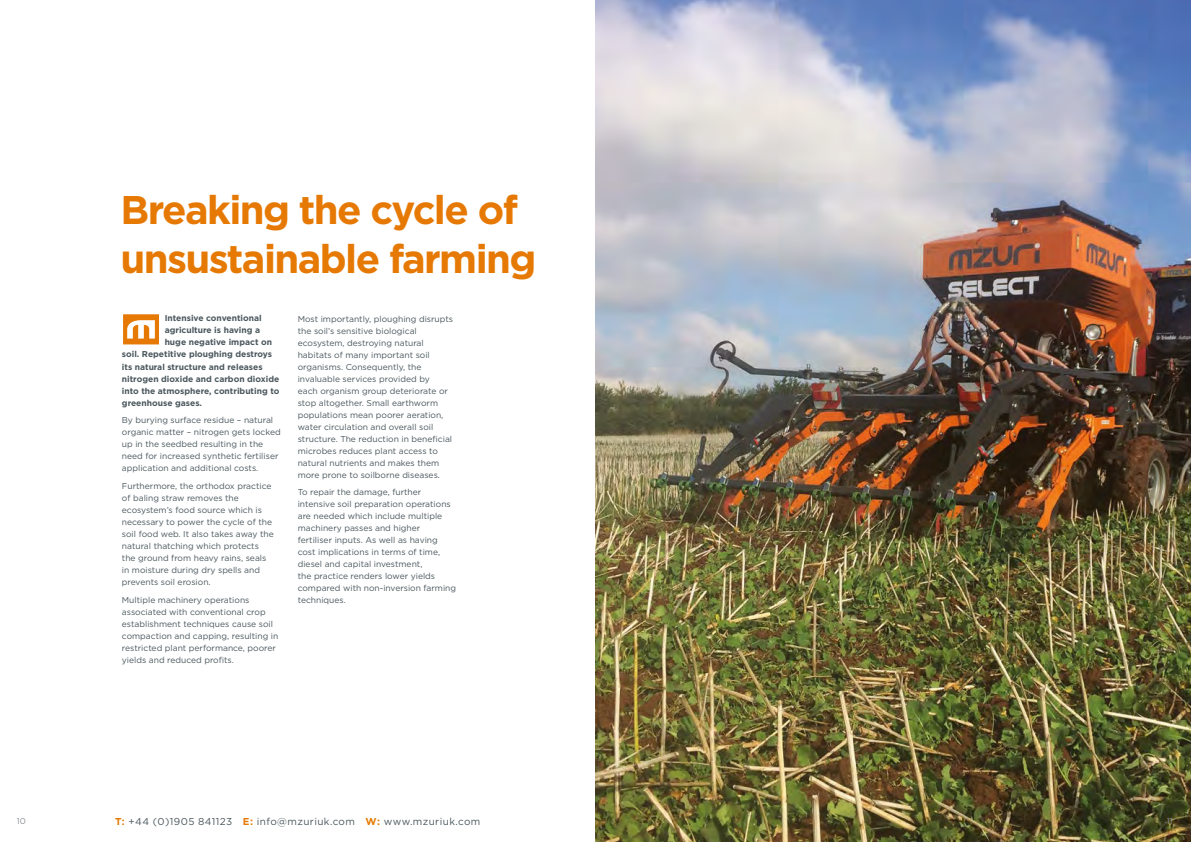
<style>
.page{position:relative;width:1191px;height:842px;background:#fff}
.page>*{position:absolute;margin:0;border:0;box-sizing:border-box;transform-origin:0 0}
.t1{font:700 40px/49px "Gotham";letter-spacing:-.04em;color:#e67903}
.t2{font:10px "Gotham";letter-spacing:.04em;color:#4a575d}
.t3{font:8.5px/12px "Gotham";color:#4a575d}
.t4{font:700 8.5px "Gotham";color:#4a575d}
.t5{font:8.5px "Gotham";color:#898f94}
.s1{font-weight:700;color:#e67903}
</style>
<div class="page">
<img style="left:595px;top:0;width:596px;height:842px">
<svg style="left:123px;top:314px;width:36px;height:30px"></svg>
<h1 class="t1" style="left:120px;top:185px;width:417px">Breaking the cycle of unsustainable farming</h1>
<p class="t4" style="left:165px;top:313px;width:98px">Intensive conventional</p>
<p class="t4" style="left:165px;top:325px;width:97px">agriculture is having a</p>
<p class="t4" style="left:165px;top:337px;width:109px">huge negative impact on</p>
<p class="t4" style="left:122px;top:349px;width:152px">soil. Repetitive ploughing destroys</p>
<p class="t4" style="left:122px;top:361px;width:142px">its natural structure and releases</p>
<p class="t4" style="left:122px;top:373px;width:159px">nitrogen dioxide and carbon dioxide</p>
<p class="t4" style="left:122px;top:385px;width:159px">into the atmosphere, contributing to</p>
<p class="t4" style="left:122px;top:397px;width:82px">greenhouse gases.</p>
<p class="t3" style="left:122px;top:414px;width:160px">By burying surface residue – natural organic matter – nitrogen gets locked up in the seedbed resulting in the need for increased synthetic fertiliser application and additional costs.</p>
<p class="t3" style="left:122px;top:480px;width:153px">Furthermore, the orthodox practice of baling straw removes the ecosystem’s food source which is necessary to power the cycle of the soil food web. It also takes away the natural thatching which protects the ground from heavy rains, seals in moisture during dry spells and prevents soil erosion.</p>
<p class="t3" style="left:122px;top:593px;width:158px">Multiple machinery operations associated with conventional crop establishment techniques cause soil compaction and capping, resulting in restricted plant performance, poorer yields and reduced profits.</p>
<p class="t3" style="left:298px;top:312px;width:157px">Most importantly, ploughing disrupts the soil’s sensitive biological ecosystem, destroying natural habitats of many important soil organisms. Consequently, the invaluable services provided by<br>each organism group deteriorate or stop altogether. Small earthworm populations mean poorer aeration, water circulation and overall soil structure. The reduction in beneficial microbes reduces plant access to natural nutrients and makes them more prone to soilborne diseases.</p>
<p class="t3" style="left:298px;top:486px;width:160px">To repair the damage, further intensive soil preparation operations are needed which include multiple machinery passes and higher fertiliser inputs. As well as having cost implications in terms of time, diesel and capital investment,<br>the practice renders lower yields compared with non-inversion farming techniques.</p>
<p class="t5" style="left:17px;top:816px;width:11px">10</p>
<p class="t2" style="left:115px;top:815px;width:367px"><span class="s1">T:</span> +44 (0)1905 841123 <span class="s1">E:</span> info@mzuriuk.com <span class="s1">W:</span> www.mzuriuk.com</p>
<p class="t5" style="left:1166px;top:816px;width:8px">11</p>
</div>
